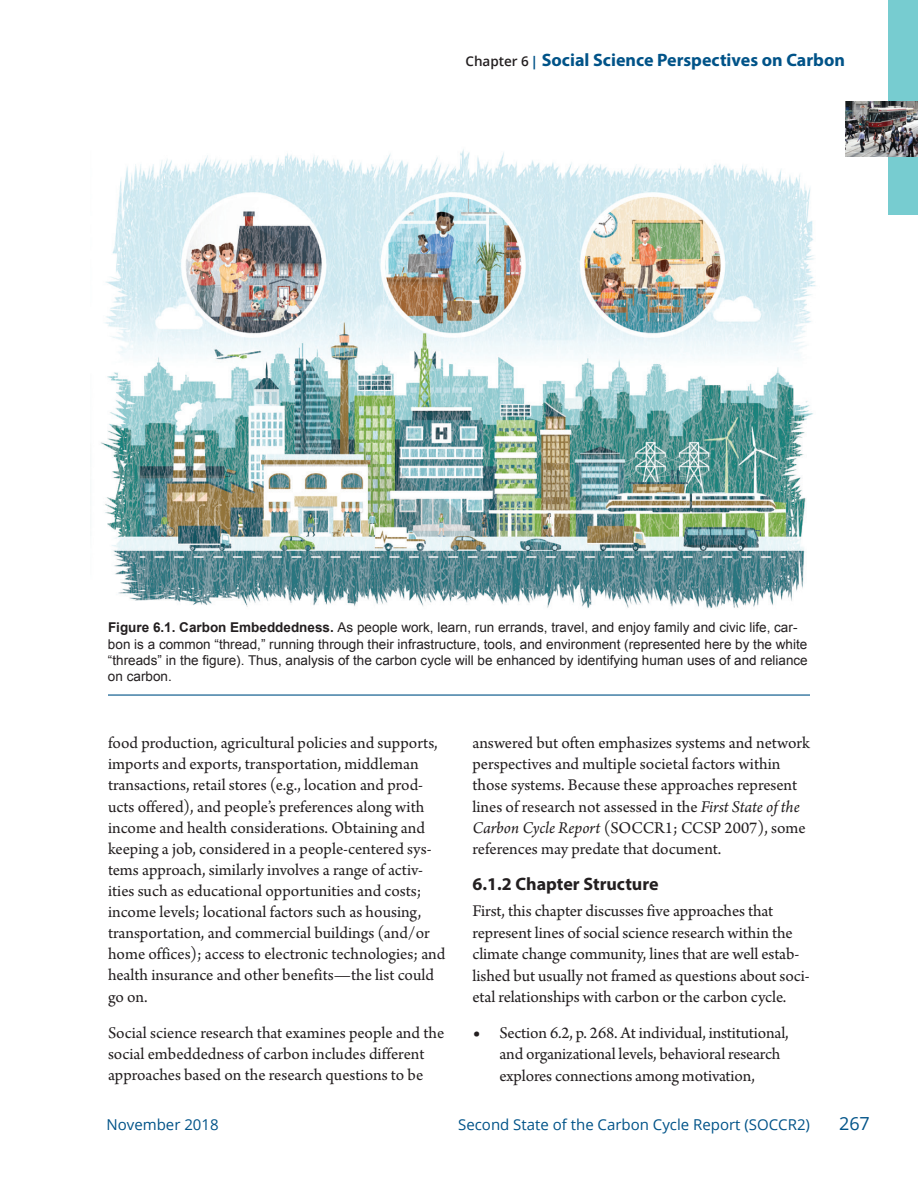
<style>
.page{position:relative;width:918px;height:1188px;background:#fff}
.page>*{position:absolute;margin:0;border:0;box-sizing:border-box;transform-origin:0 0}
.t1{font:700 18px "Myriad Pro";color:#005388}
.t2{font:700 18px "Myriad Pro";color:#231f20}
.t3{font:18px "Open Sans";color:#005388}
.t4{font:17.25px/21.1px "Arno Pro";letter-spacing:-.005em;color:#231f20}
.t5{font:15px "Open Sans";color:#005388}
.t6{font:13.5px/16.2px "Arial";color:#231f20}
.s1{font-family:"Open Sans";font-weight:600;font-size:13.5px;color:#231f20}
.s2{font-size:13.5px}
.s3{font-weight:700}
.s4{font-style:italic}
.s5{font-weight:600;font-size:21px}
</style>
<div class="page">
<div style="left:888px;top:0;width:30px;height:215px;background:#77ccd0"></div>
<img style="left:846px;top:102px;width:72px;height:55px">
<img style="left:100px;top:149px;width:716px;height:459px">
<hr style="left:108px;top:694px;width:702px;height:2px;background:#005388">
<p class="t1" style="left:465px;top:48px;width:381px"><span class="s1">Chapter 6</span> <span class="s2">|</span> Social Science Perspectives on Carbon</p>
<p class="t6" style="left:108px;top:620px;width:701px"><span class="s3">Figure 6.1. Carbon Embeddedness.</span> As people work, learn, run errands, travel, and enjoy family and civic life, car&shy;bon is a common “thread,” running through their infrastructure, tools, and environment (represented here by the white “threads” in the figure). Thus, analysis of the carbon cycle will be enhanced by identifying human uses of and reliance on carbon.</p>
<p class="t4" style="left:108px;top:733px;width:339px">food production, agricultural policies and supports, imports and exports, transportation, middleman transactions, retail stores (e.g., location and prod&shy;ucts offered), and people’s preferences along with income and health considerations. Obtaining and keeping a job, considered in a people-centered sys&shy;tems approach, similarly involves a range of activ&shy;ities such as educational opportunities and costs; income levels; locational factors such as housing, transportation, and commercial buildings (and/or home offices); access to electronic technologies; and health insurance and other benefits—the list could go on.</p>
<p class="t4" style="left:108px;top:1023px;width:338px">Social science research that examines people and the social embeddedness of carbon includes different approaches based on the research questions to be</p>
<p class="t4" style="left:472px;top:733px;width:339px">answered but often emphasizes systems and network perspectives and multiple societal factors within those systems. Because these approaches represent lines of research not assessed in the <span class="s4">First State of the Carbon Cycle Report</span> (SOCCR1; CCSP 2007), some references may predate that document.</p>
<p class="t2" style="left:472px;top:872px;width:188px">6.1.2 Chapter Structure</p>
<p class="t4" style="left:472px;top:901px;width:339px;line-height:21.6px">First, this chapter discusses five approaches that represent lines of social science research within the climate change community, lines that are well estab&shy;lished but usually not framed as questions about soci&shy;etal relationships with carbon or the carbon cycle.</p>
<p class="t4" style="left:500px;top:1023px;width:291px;text-indent:-27px"><span class="s5">•</span> Section 6.2, p. 268. At individual, institutional, and organizational levels, behavioral research explores connections among motivation,</p>
<p class="t5" style="left:107px;top:1114px;width:114px">November 2018</p>
<p class="t5" style="left:458px;top:1114px;width:353px">Second State of the Carbon Cycle Report (SOCCR2)</p>
<p class="t3" style="left:839px;top:1111px;width:32px">267</p>
</div>
